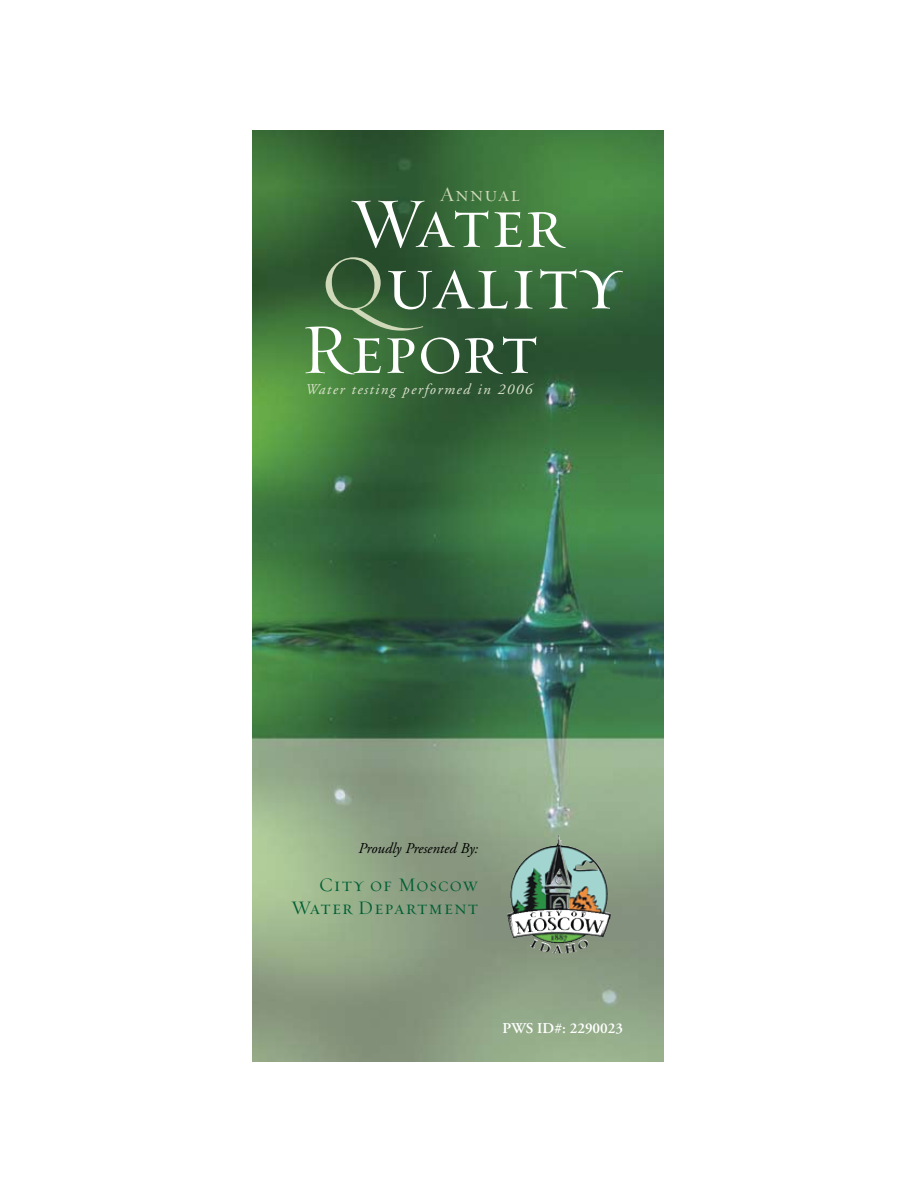
<style>
.page{position:relative;width:918px;height:1188px;background:#fff}
.page>*{position:absolute;margin:0;border:0;box-sizing:border-box;transform-origin:0 0}
.t1{font:78px "Requiem HTF Regular";color:#fff}
.t2{font:72px "Requiem HTF Regular";color:#fff}
.t3{font:21px "Requiem HTF Regular";letter-spacing:.05em;color:#cfd8b9}
.t4{font:19.5px/23.4px "Requiem HTF Regular";letter-spacing:.05em;color:#005f34;text-align:right}
.t5{font:italic 15px "Adobe Garamond";letter-spacing:.1em;color:#dbe2cd}
.t6{font:italic 15px "Adobe Garamond";color:#000}
.t7{font:600 15px "Adobe Garamond";color:#fff}
.s1{color:#cfd8b9}
</style>
<div class="page">
<img style="left:252px;top:130px;width:412px;height:932px">
<img style="left:507px;top:836px;width:104px;height:105px">
<h3 class="t3" style="left:440px;top:186px;width:81px">Annual</h3>
<h2 class="t2" style="left:350px;top:197px;width:214px">Water</h2>
<h1 class="t1" style="left:321px;top:254px;width:302px"><span class="s1">Q</span>uality</h1>
<h2 class="t2" style="left:301px;top:323px;width:238px">Report</h2>
<p class="t5" style="left:306px;top:381px;width:228px">Water testing performed in 2006</p>
<p class="t6" style="left:359px;top:841px;width:121px">Proudly Presented By:</p>
<h3 class="t4" style="left:291px;top:875px;width:188px">City of Moscow<br>Water Department</h3>
<p class="t7" style="left:503px;top:1020px;width:122px">PWS ID#: 2290023</p>
</div>
